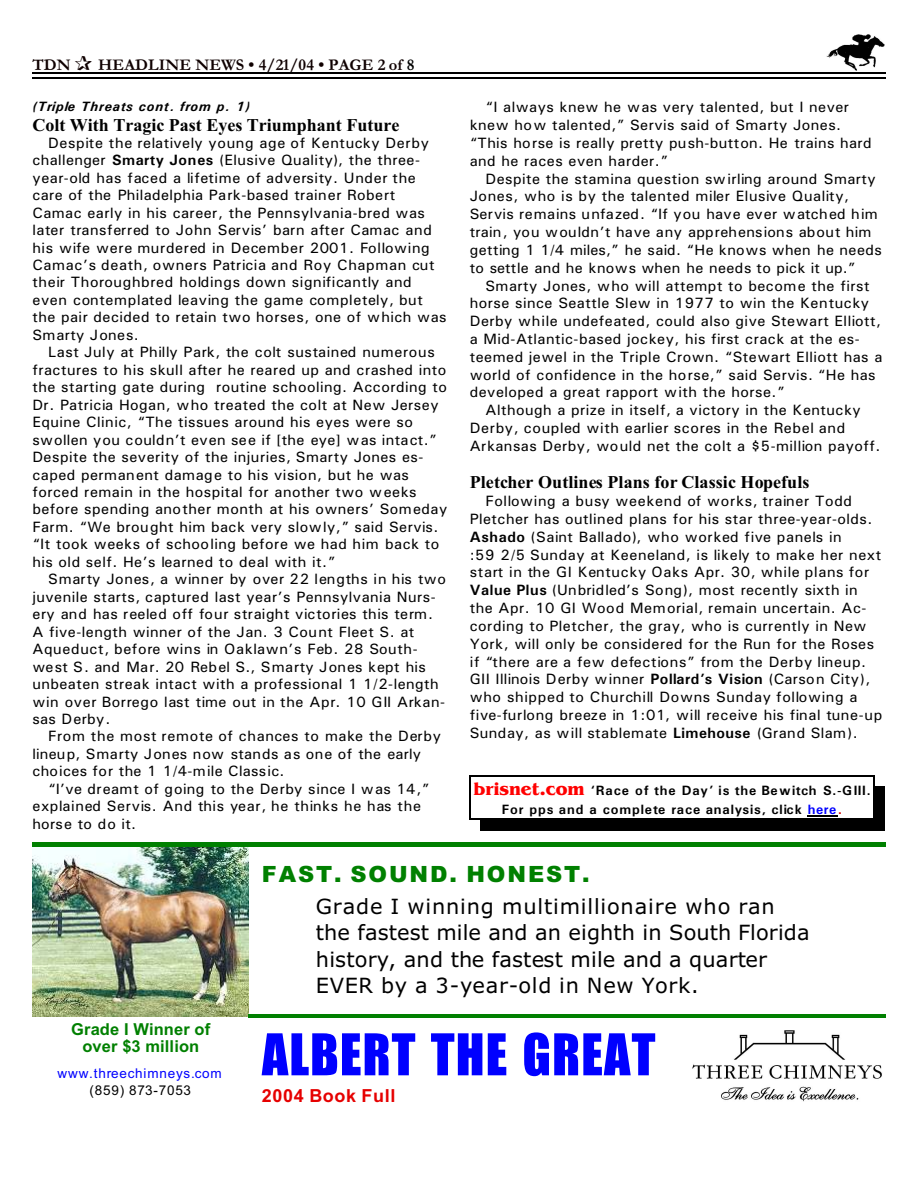
<style>
.page{position:relative;width:918px;height:1188px;background:#fff}
.page>*{position:absolute;margin:0;border:0;box-sizing:border-box;transform-origin:0 0}
.t1{font:58.5px "Billboard";letter-spacing:.02em;color:#00f}
.t2{font:900 22.35px "Arial";letter-spacing:.085em;color:#008000}
.t3{font:21px/26.2px "Verdana";letter-spacing:.01em;color:#000}
.t4{font:700 18px "Times New Roman";color:#000}
.t5{font:700 18px "Arial";letter-spacing:.035em;color:#e60000}
.t6{font:700 16.5px "Garamond";letter-spacing:.005em;color:#0f0000}
.t7{font:700 16.5px/17.4px "Arial";letter-spacing:.005em;color:#008000;text-align:center}
.t8{font:15px/17.4px "Univers";letter-spacing:.03em;color:#000}
.t9{font:700 13.5px/18.9px "Univers";letter-spacing:.065em;color:#000;text-align:center}
.t10{font:italic 700 13.5px "Univers";letter-spacing:.065em;color:#000}
.t11{font:13.5px "Arial";letter-spacing:.06em;color:#00f}
.t12{font:13.5px "Arial";letter-spacing:.06em;color:#000}
.s1{color:#000}
.s2{font-weight:700}
.s3{font-family:"Benguiat Bk BT";font-size:18px;color:#f00}
.s4{color:#00f}
.s5{color:#d10000}
</style>
<div class="page">
<img style="left:826px;top:34px;width:59px;height:36px">
<hr style="left:32px;top:72px;width:853px;height:1px;background:#000">
<hr style="left:32px;top:77px;width:853px;height:2px;background:#000">
<img style="left:32px;top:847px;width:216px;height:170px">
<img style="left:692px;top:1030px;width:190px;height:72px">
<div style="left:32px;top:842px;width:853px;height:5px;background:#008000"></div>
<hr style="left:248px;top:1014px;width:637px;height:4px;background:#008000">
<hr style="left:808px;top:815px;width:30px;height:1px;background:#000">
<hr style="left:470px;top:775px;width:1px;height:45px;background:#000">
<hr style="left:873px;top:775px;width:2px;height:45px;background:#000">
<hr style="left:470px;top:775px;width:404px;height:1px;background:#000">
<hr style="left:470px;top:819px;width:404px;height:1px;background:#000">
<div style="left:875px;top:786px;width:10px;height:45px;background:#000"></div>
<div style="left:480px;top:820px;width:405px;height:11px;background:#000"></div>
<p class="t6" style="left:32px;top:59px;width:40px">TDN</p>
<p class="t6" style="left:98px;top:59px;width:318px">HEADLINE NEWS • 4/21/04 • PAGE 2 of <span class="s1">8</span></p>
<p class="t10" style="left:32px;top:102px;width:219px">(Triple Threats cont. from p. 1)</p>
<p class="t4" style="left:32px;top:118px;width:369px">Colt With Tragic Past Eyes Triumphant Future</p>
<p class="t8" style="left:32px;top:135px;width:416px;text-indent:16px">Despite the relatively young age of Kentucky Derby challenger <span class="s2">Smarty Jones</span> (Elusive Quality), the three&shy;year-old has faced a lifetime of adversity. Under the care of the Philadelphia Park-based trainer Robert Camac early in his career, the Pennsylvania-bred was later transferred to John Servis’ barn after Camac and his wife were murdered in December 2001. Following Camac’s death, owners Patricia and Roy Chapman cut their Thoroughbred holdings down significantly and even contemplated leaving the game completely, but the pair decided to retain two horses, one of which was Smarty Jones.</p>
<p class="t8" style="left:32px;top:345px;width:416px;text-indent:16px">Last July at Philly Park, the colt sustained numerous fractures to his skull after he reared up and crashed into the starting gate during routine schooling. According to Dr. Patricia Hogan, who treated the colt at New Jersey Equine Clinic, “The tissues around his eyes were so swollen you couldn’t even see if [the eye] was intact.” Despite the severity of the injuries, Smarty Jones es&shy;caped permanent damage to his vision, but he was forced remain in the hospital for another two weeks before spending another month at his owners’ Someday Farm. “We brought him back very slowly,” said Servis. “It took weeks of schooling before we had him back to his old self. He’s learned to deal with it.”</p>
<p class="t8" style="left:32px;top:572px;width:415px;text-indent:16px">Smarty Jones, a winner by over 22 lengths in his two juvenile starts, captured last year’s Pennsylvania Nurs&shy;ery and has reeled off four straight victories this term.<br>A five-length winner of the Jan. 3 Count Fleet S. at Aqueduct, before wins in Oaklawn’s Feb. 28 South&shy;west S. and Mar. 20 Rebel S., Smarty Jones kept his unbeaten streak intact with a professional 1 1/2-length win over Borrego last time out in the Apr. 10 GII Arkan&shy;sas Derby.</p>
<p class="t8" style="left:32px;top:729px;width:410px;text-indent:16px">From the most remote of chances to make the Derby lineup, Smarty Jones now stands as one of the early choices for the 1 1/4-mile Classic.</p>
<p class="t8" style="left:32px;top:781px;width:398px;text-indent:16px">“I’ve dreamt of going to the Derby since I was 14,” explained Servis. And this year, he thinks he has the horse to do it.</p>
<p class="t8" style="left:470px;top:100px;width:403px;line-height:17.9px;text-indent:16px">“I always knew he was very talented, but I never knew how talented,” Servis said of Smarty Jones. “This horse is really pretty push-button. He trains hard and he races even harder.”</p>
<p class="t8" style="left:470px;top:171px;width:414px;line-height:17.9px;text-indent:16px">Despite the stamina question swirling around Smarty Jones, who is by the talented miler Elusive Quality, Servis remains unfazed. “If you have ever watched him train, you wouldn’t have any apprehensions about him getting 1 1/4 miles,” he said. “He knows when he needs to settle and he knows when he needs to pick it up.”</p>
<p class="t8" style="left:470px;top:278px;width:414px;line-height:17.9px;text-indent:16px">Smarty Jones, who will attempt to become the first horse since Seattle Slew in 1977 to win the Kentucky Derby while undefeated, could also give Stewart Elliott, a Mid-Atlantic-based jockey, his first crack at the es&shy;teemed jewel in the Triple Crown. “Stewart Elliott has a world of confidence in the horse,” said Servis. “He has developed a great rapport with the horse.”</p>
<p class="t8" style="left:470px;top:403px;width:412px;line-height:17.9px;text-indent:16px">Although a prize in itself, a victory in the Kentucky<br>Derby, coupled with earlier scores in the Rebel and<br>Arkansas Derby, would net the colt a $5-million payoff.</p>
<p class="t4" style="left:470px;top:476px;width:341px">Pletcher Outlines Plans for Classic Hopefuls</p>
<p class="t8" style="left:470px;top:493px;width:414px;line-height:17.9px;text-indent:16px">Following a busy weekend of works, trainer Todd Pletcher has outlined plans for his star three-year-olds.<br><span class="s2">Ashado</span> (Saint Ballado), who worked five panels in<br>:59 2/5 Sunday at Keeneland, is likely to make her next start in the GI Kentucky Oaks Apr. 30, while plans for <span class="s2">Value Plus</span> (Unbridled’s Song), most recently sixth in the Apr. 10 GI Wood Memorial, remain uncertain. Ac&shy;cording to Pletcher, the gray, who is currently in New York, will only be considered for the Run for the Roses if “there are a few defections” from the Derby lineup.<br>GII Illinois Derby winner <span class="s2">Pollard’s Vision</span> (Carson City), who shipped to Churchill Downs Sunday following a five-furlong breeze in 1:01, will receive his final tune-up Sunday, as will stablemate <span class="s2">Limehouse</span> (Grand Slam).</p>
<p class="t9" style="left:474px;top:782px;width:399px"><span class="s3">brisnet.com</span> ‘Race of the Day’ is the Bewitch S.-GIII.<br>For pps and a complete race analysis, click <span class="s4">here</span><span class="s5">.</span></p>
<p class="t7" style="left:71px;top:1022px;width:140px">Grade I Winner of over $3 million</p>
<p class="t11" style="left:58px;top:1069px;width:166px">www.threechimneys.com</p>
<p class="t12" style="left:89px;top:1085px;width:103px">(859) 873-7053</p>
<h2 class="t2" style="left:262px;top:866px;width:329px">FAST. SOUND. HONEST.</h2>
<h3 class="t3" style="left:316px;top:895px;width:495px">Grade I winning multimillionaire who ran the fastest mile and an eighth in South Florida history, and the fastest mile and a quarter EVER by a 3-year-old in New York.</h3>
<h1 class="t1" style="left:262px;top:1024px;width:395px">ALBERT THE GREAT</h1>
<p class="t5" style="left:262px;top:1089px;width:135px">2004 Book Full</p>
</div>
